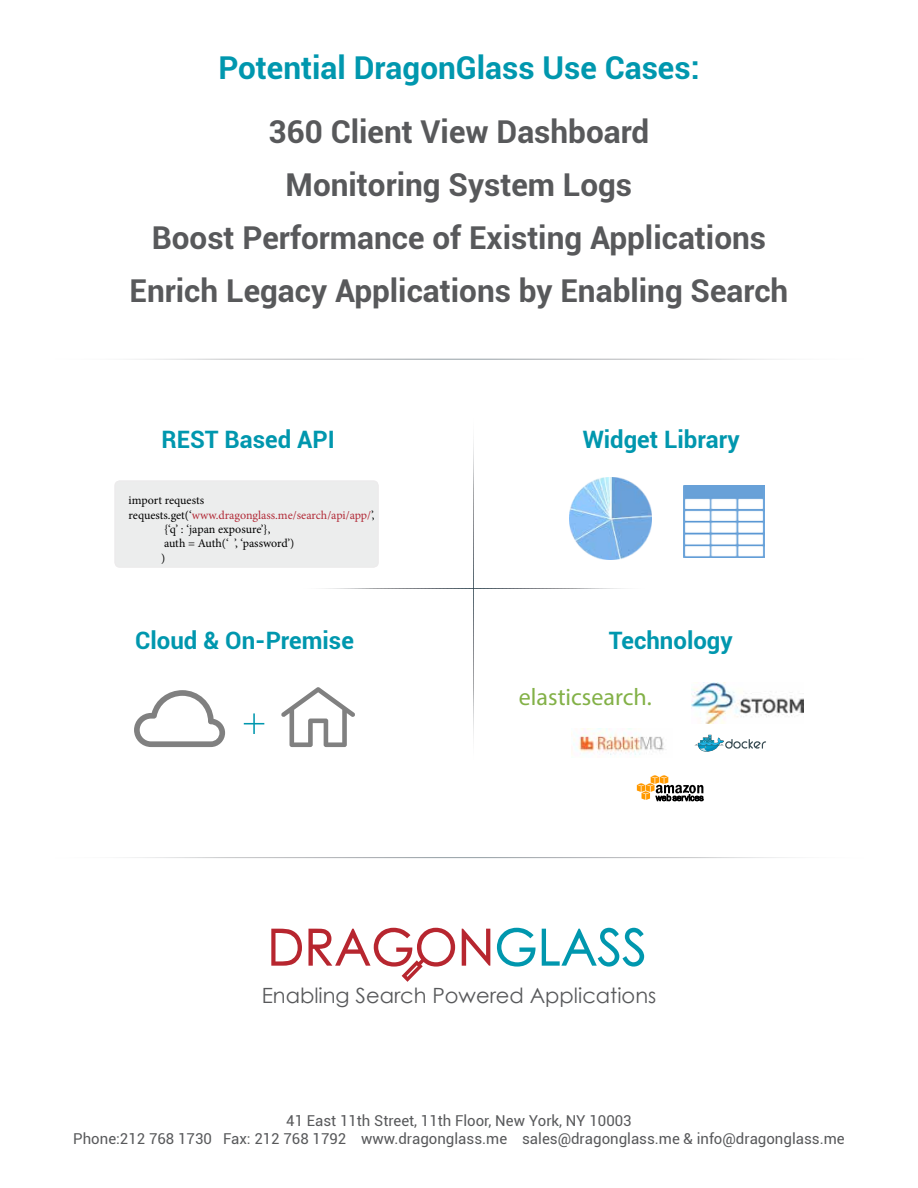
<style>
.page{position:relative;width:918px;height:1188px;background:#fff}
.page>*{position:absolute;margin:0;border:0;box-sizing:border-box;transform-origin:0 0}
.t1{font:700 31.5px/52.8px "Roboto";color:#58595b;text-align:center}
.t2{font:700 31.5px "Roboto";color:#0097ae}
.t3{font:700 24px "Roboto";color:#0097ae}
.t4{font:24px "Myriad Pro";color:#83b147}
.t5{font:21px "Century Gothic";color:#58595b}
.t6{font:15px/18px "Roboto";color:#58595b;text-align:center}
.t7{font:12px "Minion Pro";color:#000}
.t8{font:12px "Minion Pro";letter-spacing:-.005em;color:#b22b38}
.s1{color:#000}
</style>
<div class="page">
<svg style="left:271px;top:929px;width:31px;height:37px"></svg>
<svg style="left:308px;top:928px;width:147px;height:54px"></svg>
<svg style="left:462px;top:929px;width:28px;height:37px"></svg>
<svg style="left:497px;top:928px;width:39px;height:39px"></svg>
<svg style="left:542px;top:928px;width:102px;height:39px"></svg>
<svg style="left:134px;top:690px;width:91px;height:57px"></svg>
<svg style="left:281px;top:439px;width:351px;height:308px"></svg>
<svg style="left:244px;top:713px;width:20px;height:21px"></svg>
<div style="left:115px;top:481px;width:263px;height:86px;background:#eceded;border-radius:5px"></div>
<div style="left:115px;top:481px;width:263px;height:86px;border:1px solid #eceaeb;border-radius:5px"></div>
<img style="left:691px;top:683px;width:112px;height:40px">
<img style="left:571px;top:729px;width:93px;height:26px">
<svg style="left:637px;top:775px;width:66px;height:26px"></svg>
<svg style="left:694px;top:735px;width:72px;height:17px"></svg>
<img style="left:684px;top:486px;width:81px;height:71px">
<img style="left:569px;top:478px;width:82px;height:81px">
<h1 class="t2" style="left:218px;top:45px;width:483px">Potential DragonGlass Use Cases:</h1>
<h1 class="t1" style="left:130px;top:105px;width:660px">360 Client View Dashboard<br>Monitoring System Logs<br>Boost Performance of Existing Applications Enrich Legacy Applications by Enabling Search</h1>
<h2 class="t3" style="left:161px;top:423px;width:175px">REST Based API</h2>
<p class="t7" style="left:129px;top:492px;width:77px">import requests</p>
<p class="t8" style="left:129px;top:507px;width:248px"><span class="s1">requests.get(‘</span>www.dragonglass.me/search/api/app/<span class="s1">’,</span></p>
<p class="t7" style="left:164px;top:521px;width:108px">{‘q’ : ‘japan exposure’},</p>
<p class="t7" style="left:164px;top:536px;width:132px">auth = Auth(‘ ’, ‘password’)</p>
<p class="t7" style="left:161px;top:550px;width:6px">)</p>
<h2 class="t3" style="left:135px;top:624px;width:220px">Cloud &amp; On-Premise</h2>
<h2 class="t3" style="left:583px;top:423px;width:159px">Widget Library</h2>
<h2 class="t3" style="left:609px;top:624px;width:126px">Technology</h2>
<h2 class="t4" style="left:519px;top:682px;width:134px">elasticsearch.</h2>
<h3 class="t5" style="left:262px;top:983px;width:396px">Enabling Search Powered Applications</h3>
<p class="t6" style="left:73px;top:1111px;width:773px">41 East 11th Street, 11th Floor, New York, NY 10003<br>Phone:212 768 1730 Fax: 212 768 1792 www.dragonglass.me sales@dragonglass.me &amp; info@dragonglass.me</p>
</div>
